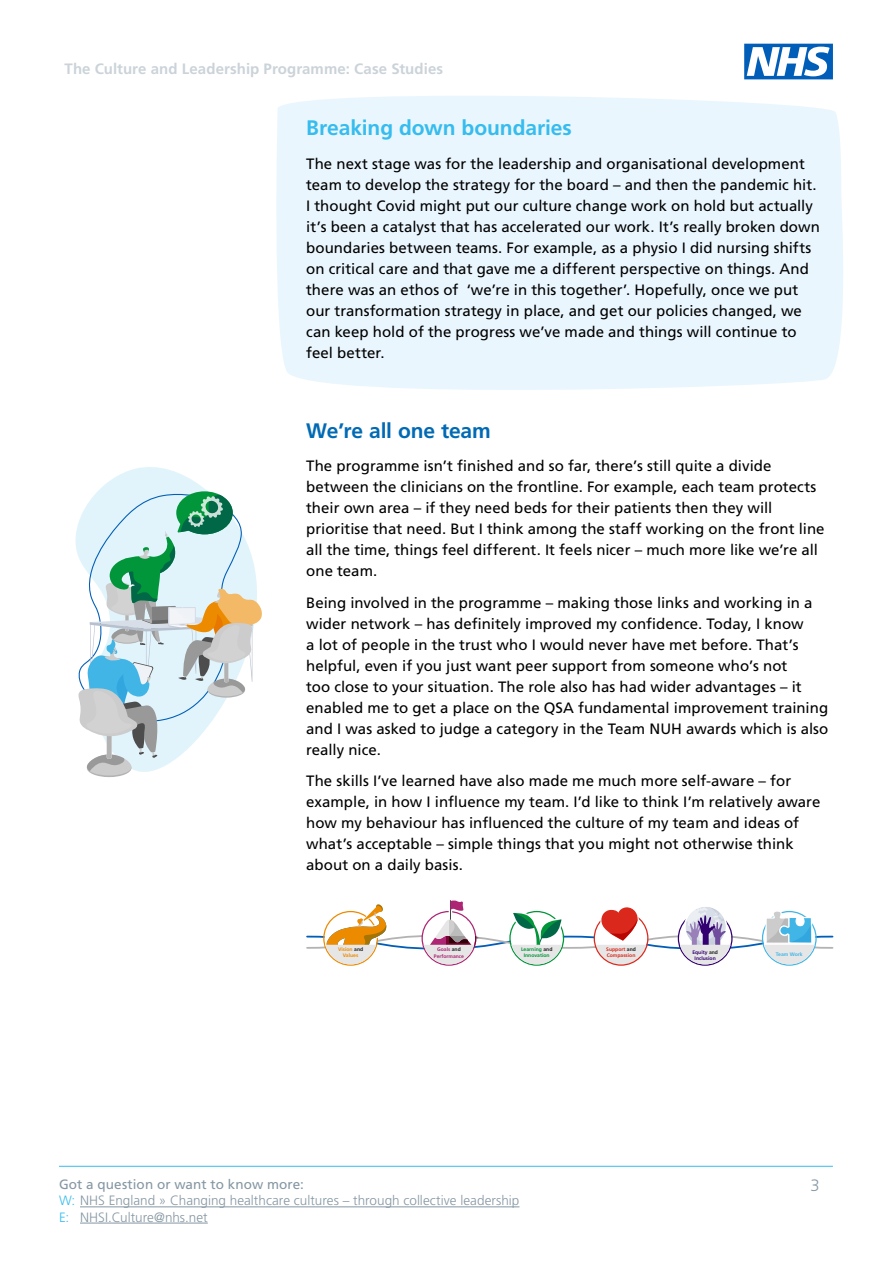
<style>
.page{position:relative;width:893px;height:1263px;background:#fff}
.page>*{position:absolute;margin:0;border:0;box-sizing:border-box;transform-origin:0 0}
.t1{font:700 21px "Frutiger LT Std";letter-spacing:-.005em;color:#36bcee}
.t2{font:700 21px "Frutiger LT Std";letter-spacing:-.005em;color:#006ab4}
.t3{font:300 16.5px "Frutiger LT Std";color:#8597a3}
.t4{font:15px/21px "Frutiger LT Std";letter-spacing:.005em;color:#000}
.t5{font:700 15px "Frutiger LT Std";letter-spacing:.005em;color:#cbd3d9}
.t6{font:300 13.5px/16.2px "Frutiger LT Std";color:#8597a3}
.t7{font:700 5.1px/6.1px "Frutiger LT Std";color:#009639;text-align:center}
.t8{font:700 5.1px/6.1px "Frutiger LT Std";color:#da291c}
.t9{font:700 5.1px/6.1px "Frutiger LT Std";color:#ae2573;text-align:center}
.t10{font:700 5.1px/6.1px "Frutiger LT Std";color:#330072;text-align:center}
.t11{font:700 5.1px/6.1px "Frutiger LT Std";color:#ed8b00;text-align:center}
.t12{font:700 5.1px "Frutiger LT Std";color:#41b6e6}
.s1{color:#1e1e1e}
.s2{font-weight:400}
.s3{color:#36bcee}
</style>
<div class="page">
<hr style="left:59px;top:1166px;width:774px;height:1px;background:#36bcee">
<svg style="left:744px;top:44px;width:89px;height:35px"></svg>
<hr style="left:80px;top:1206px;width:439px;height:1px;background:#8597a3">
<hr style="left:80px;top:1223px;width:128px;height:1px;background:#8597a3">
<div style="left:276px;top:96px;width:567px;height:294px;background:#eaf6fe"></div>
<svg style="left:306px;top:900px;width:527px;height:66px"></svg>
<svg style="left:95px;top:467px;width:110px;height:310px;fill:#e2f4fb"></svg>
<div style="left:87px;top:759px;width:44px;height:18px;background:#bbb;border-radius:50%"></div>
<svg style="left:75px;top:489px;width:187px;height:286px"></svg>
<p class="t5" style="left:65px;top:60px;width:380px">The Culture and Leadership Programme: Case Studies</p>
<h1 class="t1" style="left:306px;top:115px;width:267px">Breaking down boundaries</h1>
<p class="t4" style="left:306px;top:153px;width:515px">The next stage was for the leadership and organisational development team to develop the strategy for the board – and then the pandemic hit.<br>I thought Covid might put our culture change work on hold but actually it’s been a catalyst that has accelerated our work. It’s really broken down boundaries between teams. For example, as a physio I did nursing shifts on critical care and that gave me a different perspective on things. And there was an ethos of ‘we’re in this together’. Hopefully, once we put our transformation strategy in place, and get our policies changed, we can keep hold of the progress we’ve made and things will continue to feel better.</p>
<h1 class="t2" style="left:306px;top:418px;width:186px">We’re all one team</h1>
<p class="t4" style="left:306px;top:456px;width:520px">The programme isn’t finished and so far, there’s still quite a divide between the clinicians on the frontline. For example, each team protects their own area – if they need beds for their patients then they will prioritise that need. But I think among the staff working on the front line all the time, things feel different. It feels nicer – much more like we’re all one team.</p>
<p class="t4" style="left:306px;top:592px;width:524px">Being involved in the programme – making those links and working in a wider network – has definitely improved my confidence. Today, I know<br>a lot of people in the trust who I would never have met before. That’s helpful, even if you just want peer support from someone who’s not<br>too close to your situation. The role also has had wider advantages – it enabled me to get a place on the QSA fundamental improvement training and I was asked to judge a category in the Team NUH awards which is also really nice.</p>
<p class="t4" style="left:306px;top:771px;width:516px">The skills I’ve learned have also made me much more self-aware – for example, in how I influence my team. I’d like to think I’m relatively aware how my behaviour has influenced the culture of my team and ideas of what’s acceptable – simple things that you might not otherwise think about on a daily basis.</p>
<p class="t11" style="left:338px;top:946px;width:27px">Vision <span class="s1">and<br></span>Values</p>
<p class="t8" style="left:606px;top:946px;width:31px">Support <span class="s1">and<br></span>Compassion</p>
<p class="t7" style="left:521px;top:946px;width:33px">Learning <span class="s1">and<br></span>Innovation</p>
<p class="t12" style="left:776px;top:951px;width:28px">Team Work</p>
<p class="t9" style="left:434px;top:947px;width:32px">Goals <span class="s1">and<br></span>Performance</p>
<p class="t10" style="left:692px;top:949px;width:27px">Equity <span class="s1">and<br></span>Inclusion</p>
<p class="t6" style="left:59px;top:1176px;width:462px"><span class="s2">Got a question or want to know more:<br></span><span class="s3">W:</span> NHS England » Changing healthcare cultures – through collective leadership<br><span class="s3">E:</span> NHSI.Culture@nhs.net</p>
<p class="t3" style="left:810px;top:1176px;width:11px">3</p>
</div>
